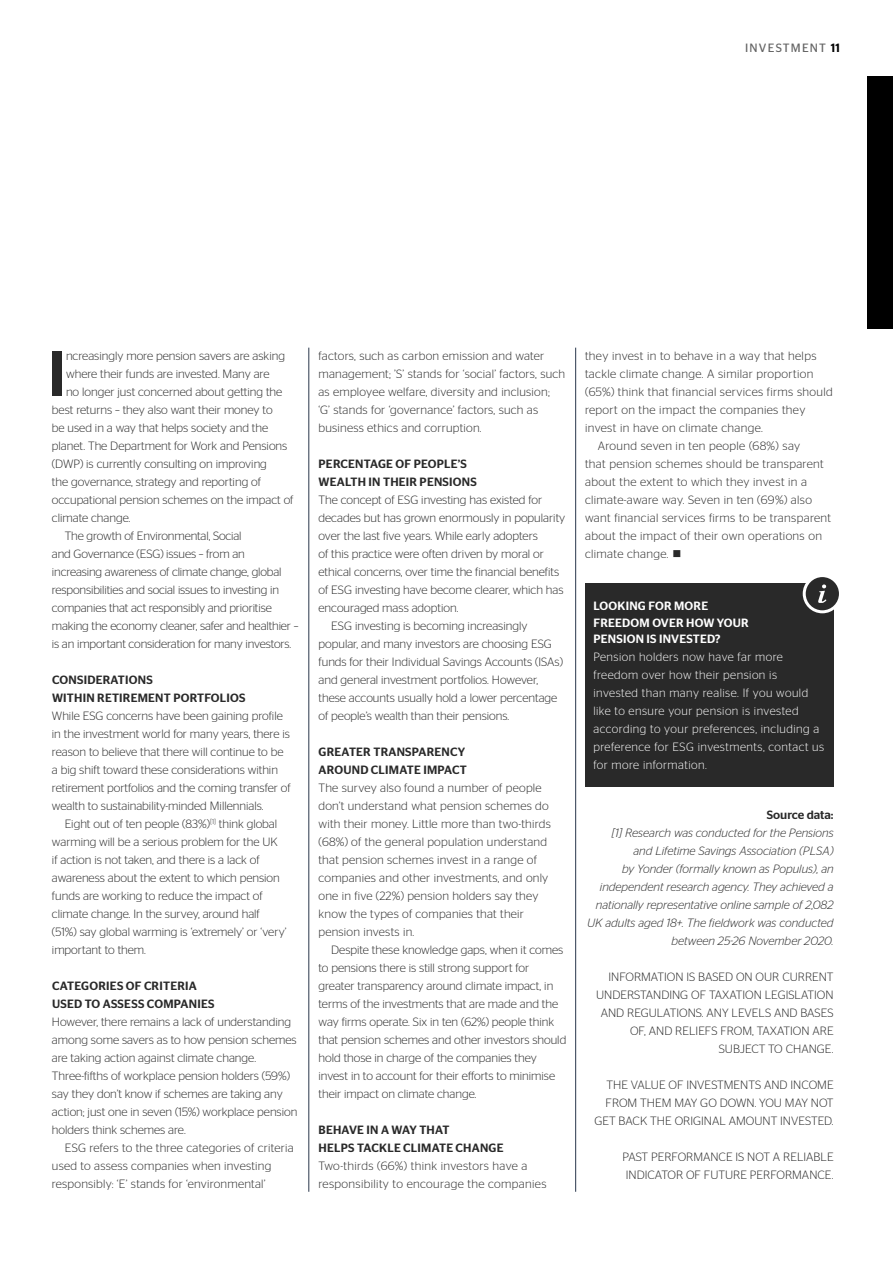
<style>
.page{position:relative;width:893px;height:1263px;background:#fff}
.page>*{position:absolute;margin:0;border:0;box-sizing:border-box;transform-origin:0 0}
.t1{font:500 63.45px "Stag Sans";color:#292929}
.t2{font:300 12px/18px "Stag Sans";color:#292929}
.t3{font:300 12px/18px "Stag Sans";letter-spacing:.02em;color:#292929}
.t4{font:300 12px/18px "Stag Sans";letter-spacing:.03em;color:#292929}
.t5{font:italic 300 12px/18px "Stag Sans";color:#292929;text-align:right}
.t6{font:300 12px/18px "Stag Sans";letter-spacing:.04em;color:#fff}
.t7{font:500 12px/18px "Stag Sans";letter-spacing:.02em;color:#292929}
.t8{font:500 12px/16.5px "Stag Sans";letter-spacing:.02em;color:#fff}
.t9{font:12px "Stag Sans";letter-spacing:.1em;color:#636363}
.t10{font:500 12px "Stag Sans";color:#292929}
.s1{font-weight:500;color:#000}
</style>
<div class="page">
<div style="left:585px;top:583px;width:248px;height:204px;background:#292929"></div>
<div style="left:804px;top:576px;width:36px;height:36px;background:#292929;border-radius:50%"></div>
<div style="left:803px;top:574px;width:39px;height:39px;border:3px solid #fff;border-radius:50%"></div>
<svg style="left:818px;top:584px;width:8px;height:19px"></svg>
<hr style="left:309px;top:348px;width:1px;height:844px;background:#29374b">
<hr style="left:575px;top:348px;width:1px;height:844px;background:#29374b">
<div style="left:868px;top:77px;width:25px;height:252px;background:#000"></div>
<p class="t9" style="left:745px;top:41px;width:96px">INVESTMENT <span class="s1">11</span></p>
<h1 class="t1" style="left:48px;top:337px;width:20px">I</h1>
<p class="t2" style="left:66px;top:347px;width:220px">ncreasingly more pension savers are asking</p>
<p class="t2" style="left:66px;top:365px;width:205px">where their funds are invested. Many are</p>
<p class="t2" style="left:66px;top:383px;width:218px">no longer just concerned about getting the</p>
<p class="t2" style="left:52px;top:401px;width:222px">best returns – they also want their money to</p>
<p class="t2" style="left:52px;top:419px;width:218px">be used in a way that helps society and the</p>
<p class="t2" style="left:52px;top:437px;width:237px">planet. The Department for Work and Pensions</p>
<p class="t2" style="left:52px;top:455px;width:217px">(DWP) is currently consulting on improving</p>
<p class="t2" style="left:52px;top:473px;width:211px">the governance, strategy and reporting of</p>
<p class="t2" style="left:52px;top:491px;width:243px">occupational pension schemes on the impact of</p>
<p class="t2" style="left:52px;top:509px;width:80px">climate change.</p>
<p class="t2" style="left:65px;top:527px;width:178px">The growth of Environmental, Social</p>
<p class="t2" style="left:52px;top:545px;width:194px">and Governance (ESG) issues – from an</p>
<p class="t2" style="left:52px;top:563px;width:231px">increasing awareness of climate change, global</p>
<p class="t2" style="left:52px;top:581px;width:229px">responsibilities and social issues to investing in</p>
<p class="t2" style="left:52px;top:599px;width:221px">companies that act responsibly and prioritise</p>
<p class="t2" style="left:52px;top:617px;width:248px">making the economy cleaner, safer and healthier –</p>
<p class="t2" style="left:52px;top:635px;width:241px">is an important consideration for many investors.</p>
<p class="t7" style="left:52px;top:671px;width:195px">CONSIDERATIONS<br>WITHIN RETIREMENT PORTFOLIOS</p>
<p class="t2" style="left:52px;top:707px;width:240px">While ESG concerns have been gaining profile in the investment world for many years, there is reason to believe that there will continue to be a big shift toward these considerations within retirement portfolios and the coming transfer of wealth to sustainability-minded Millennials.</p>
<p class="t2" style="left:52px;top:815px;width:236px;text-indent:13px">Eight out of ten people (83%)<sup>[1]</sup> think global warming will be a serious problem for the UK<br>if action is not taken, and there is a lack of awareness about the extent to which pension funds are working to reduce the impact of climate change. In the survey, around half (51%) say global warming is ‘extremely’ or ‘very’ important to them.</p>
<p class="t7" style="left:52px;top:977px;width:164px">CATEGORIES OF CRITERIA<br>USED TO ASSESS COMPANIES</p>
<p class="t2" style="left:52px;top:1013px;width:247px">However, there remains a lack of understanding among some savers as to how pension schemes are taking action against climate change.<br>Three-fifths of workplace pension holders (59%) say they don’t know if schemes are taking any action; just one in seven (15%) workplace pension holders think schemes are.</p>
<p class="t3" style="left:52px;top:1139px;width:243px;text-indent:13px">ESG refers to the three categories of criteria used to assess companies when investing responsibly: ‘E’ stands for ‘environmental’</p>
<p class="t3" style="left:318px;top:347px;width:248px">factors, such as carbon emission and water management; ’S’ stands for ‘social’ factors, such as employee welfare, diversity and inclusion;<br>‘G’ stands for ‘governance’ factors, such as business ethics and corruption.</p>
<p class="t7" style="left:319px;top:455px;width:160px">PERCENTAGE OF PEOPLE’S<br>WEALTH IN THEIR PENSIONS</p>
<p class="t2" style="left:318px;top:491px;width:225px">The concept of ESG investing has existed for</p>
<p class="t2" style="left:318px;top:509px;width:248px">decades but has grown enormously in popularity</p>
<p class="t2" style="left:318px;top:527px;width:221px">over the last five years. While early adopters</p>
<p class="t2" style="left:318px;top:545px;width:227px">of this practice were often driven by moral or</p>
<p class="t2" style="left:318px;top:563px;width:242px">ethical concerns, over time the financial benefits</p>
<p class="t2" style="left:318px;top:581px;width:247px">of ESG investing have become clearer, which has</p>
<p class="t2" style="left:318px;top:599px;width:141px">encouraged mass adoption.</p>
<p class="t2" style="left:331px;top:617px;width:198px">ESG investing is becoming increasingly</p>
<p class="t2" style="left:318px;top:635px;width:235px">popular, and many investors are choosing ESG</p>
<p class="t2" style="left:318px;top:653px;width:246px">funds for their Individual Savings Accounts (ISAs)</p>
<p class="t2" style="left:318px;top:671px;width:221px">and general investment portfolios. However,</p>
<p class="t2" style="left:318px;top:689px;width:240px">these accounts usually hold a lower percentage</p>
<p class="t2" style="left:318px;top:707px;width:192px">of people’s wealth than their pensions.</p>
<p class="t7" style="left:319px;top:743px;width:150px">GREATER TRANSPARENCY<br>AROUND CLIMATE IMPACT</p>
<p class="t3" style="left:318px;top:779px;width:234px">The survey also found a number of people don’t understand what pension schemes do with their money. Little more than two-thirds (68%) of the general population understand that pension schemes invest in a range of companies and other investments, and only one in five (22%) pension holders say they know the types of companies that their pension invests in.</p>
<p class="t2" style="left:318px;top:941px;width:249px;text-indent:13px">Despite these knowledge gaps, when it comes to pensions there is still strong support for greater transparency around climate impact, in terms of the investments that are made and the way firms operate. Six in ten (62%) people think that pension schemes and other investors should hold those in charge of the companies they invest in to account for their efforts to minimise their impact on climate change.</p>
<p class="t7" style="left:319px;top:1121px;width:186px">BEHAVE IN A WAY THAT<br>HELPS TACKLE CLIMATE CHANGE</p>
<p class="t4" style="left:318px;top:1157px;width:229px">Two-thirds (66%) think investors have a responsibility to encourage the companies</p>
<p class="t4" style="left:585px;top:347px;width:233px">they invest in to behave in a way that helps</p>
<p class="t4" style="left:585px;top:365px;width:230px">tackle climate change. A similar proportion</p>
<p class="t4" style="left:585px;top:383px;width:249px">(65%) think that financial services firms should</p>
<p class="t4" style="left:585px;top:401px;width:222px">report on the impact the companies they</p>
<p class="t4" style="left:585px;top:419px;width:179px">invest in have on climate change.</p>
<p class="t4" style="left:598px;top:437px;width:204px">Around seven in ten people (68%) say</p>
<p class="t4" style="left:585px;top:455px;width:240px">that pension schemes should be transparent</p>
<p class="t4" style="left:585px;top:473px;width:224px">about the extent to which they invest in a</p>
<p class="t4" style="left:585px;top:491px;width:228px">climate-aware way. Seven in ten (69%) also</p>
<p class="t4" style="left:585px;top:509px;width:248px">want financial services firms to be transparent</p>
<p class="t4" style="left:585px;top:527px;width:238px">about the impact of their own operations on</p>
<p class="t4" style="left:585px;top:545px;width:98px">climate change. ■</p>
<p class="t8" style="left:593px;top:598px;width:157px">LOOKING FOR MORE<br>FREEDOM OVER HOW YOUR<br>PENSION IS INVESTED?</p>
<p class="t6" style="left:593px;top:648px;width:232px">Pension holders now have far more freedom over how their pension is invested than many realise. If you would like to ensure your pension is invested according to your preferences, including a preference for ESG investments, contact us for more information.</p>
<p class="t10" style="left:767px;top:808px;width:68px">Source data:</p>
<p class="t5" style="left:587px;top:824px;width:248px">[1] Research was conducted for the Pensions<br>and Lifetime Savings Association (PLSA)<br>by Yonder (formally known as Populus), an independent research agency. They achieved a nationally representative online sample of 2,082<br>UK adults aged 18+. The fieldwork was conducted between 25-26 November 2020.</p>
<p class="t2" style="left:596px;top:968px;width:239px;text-align:right">INFORMATION IS BASED ON OUR CURRENT UNDERSTANDING OF TAXATION LEGISLATION AND REGULATIONS. ANY LEVELS AND BASES OF, AND RELIEFS FROM, TAXATION ARE SUBJECT TO CHANGE.</p>
<p class="t2" style="left:594px;top:1076px;width:241px;text-align:right">THE VALUE OF INVESTMENTS AND INCOME<br>FROM THEM MAY GO DOWN. YOU MAY NOT<br>GET BACK THE ORIGINAL AMOUNT INVESTED.</p>
<p class="t2" style="left:622px;top:1148px;width:213px">PAST PERFORMANCE IS NOT A RELIABLE<br>INDICATOR OF FUTURE PERFORMANCE.</p>
</div>
